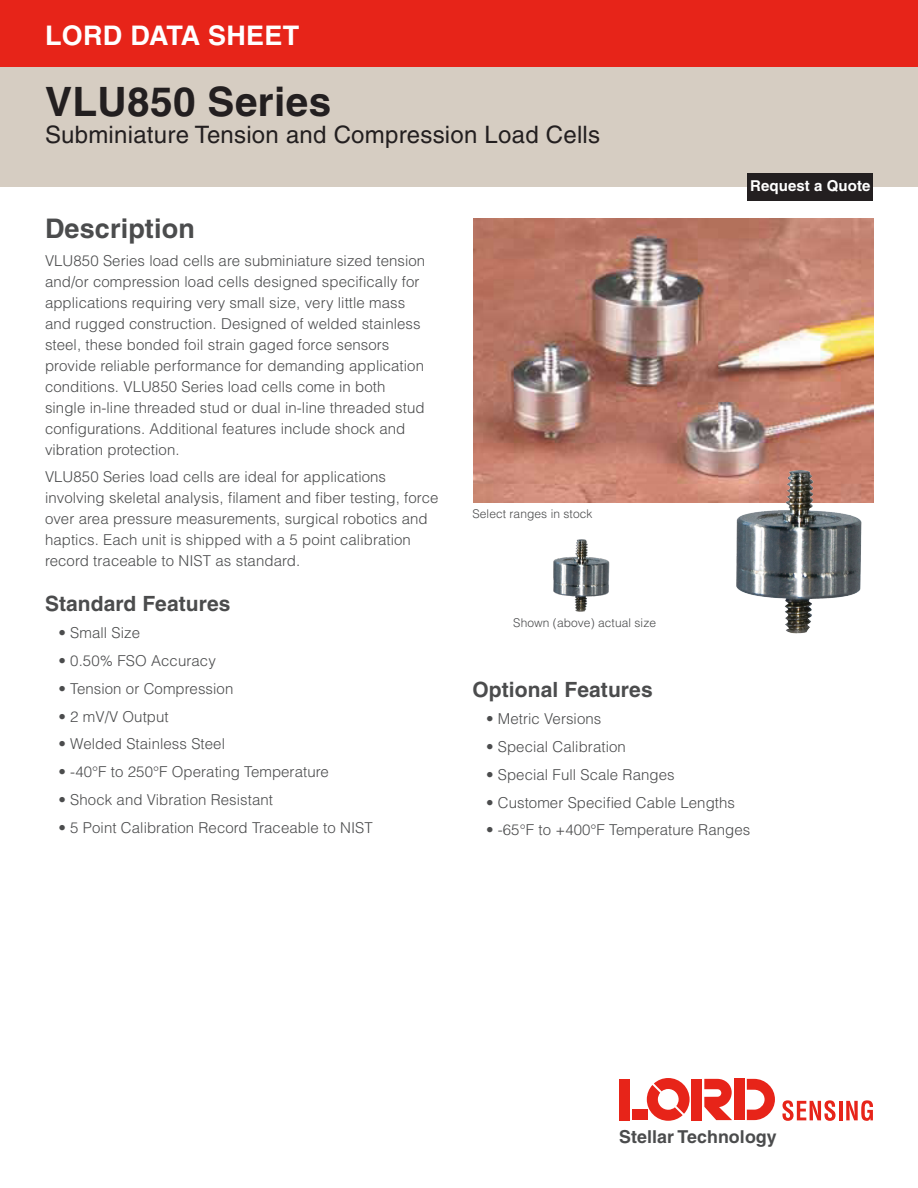
<style>
.page{position:relative;width:918px;height:1188px;background:#fff}
.page>*{position:absolute;margin:0;border:0;box-sizing:border-box;transform-origin:0 0}
.Headline{font:700 40.5px "Helvetica";letter-spacing:.01em;color:#231f20}
.t1{font:700 27px "Helvetica";letter-spacing:.01em;color:#fff}
.Paragraph_Headling{font:700 27px "Helvetica";letter-spacing:.005em;color:#4b4c4d}
.SubHeadline_-_2_line{font:24px "Helvetica";letter-spacing:.01em;color:#231f20}
.Paragraph_Subheading{font:700 21px "Helvetica";letter-spacing:.005em;color:#4b4c4d}
.t2{font:700 17.85px "Helvetica";letter-spacing:.005em;color:#4b4c4d}
.Body_Text{font:300 15px/21px "Helvetica";letter-spacing:.005em;color:#4b4c4d}
.Bullets{font:300 15px "Helvetica";letter-spacing:.005em;color:#4b4c4d}
.t3{font:700 15px "Helvetica";letter-spacing:.005em;color:#fff}
.t4{font:300 12px "Helvetica";letter-spacing:.005em;color:#4b4c4d}
</style>
<div class="page">
<img style="left:553px;top:539px;width:57px;height:73px">
<img style="left:473px;top:218px;width:400px;height:284px">
<img style="left:720px;top:454px;width:154px;height:180px">
<div style="left:0;top:0;width:918px;height:68px;background:#e72419"></div>
<div style="left:0;top:68px;width:918px;height:119px;background:#d6cdc2"></div>
<svg style="left:782px;top:1100px;width:54px;height:21px"></svg>
<hr style="left:839px;top:1101px;width:3px;height:19px;background:#e72419">
<svg style="left:846px;top:1100px;width:27px;height:21px"></svg>
<svg style="left:647px;top:1078px;width:43px;height:43px"></svg>
<div style="left:619px;top:1079px;width:11px;height:41px;background:#e72419"></div>
<div style="left:691px;top:1079px;width:11px;height:41px;background:#e72419"></div>
<div style="left:734px;top:1079px;width:11px;height:41px;background:#e72419"></div>
<svg style="left:704px;top:1079px;width:28px;height:41px"></svg>
<div style="left:632px;top:1110px;width:15px;height:10px;background:#e72419"></div>
<svg style="left:747px;top:1079px;width:28px;height:41px"></svg>
<div style="left:748px;top:173px;width:125px;height:28px;background:#231f20"></div>
<h2 class="t1" style="left:45px;top:19px;width:256px">LORD DATA SHEET</h2>
<p class="Headline" style="left:45px;top:77px;width:288px">VLU850 Series</p>
<p class="SubHeadline_-_2_line" style="left:45px;top:120px;width:557px">Subminiature Tension and Compression Load Cells</p>
<p class="t3" style="left:750px;top:176px;width:122px">Request a Quote</p>
<p class="Paragraph_Headling" style="left:45px;top:212px;width:151px">Description</p>
<p class="Body_Text" style="left:45px;top:249px;width:382px">VLU850 Series load cells are subminiature sized tension and/or compression load cells designed specifically for applications requiring very small size, very little mass and rugged construction. Designed of welded stainless steel, these bonded foil strain gaged force sensors provide reliable performance for demanding application conditions. VLU850 Series load cells come in both single in-line threaded stud or dual in-line threaded stud configurations. Additional features include shock and vibration protection.</p>
<p class="Body_Text" style="left:45px;top:466px;width:395px">VLU850 Series load cells are ideal for applications involving skeletal analysis, filament and fiber testing, force over area pressure measurements, surgical robotics and haptics. Each unit is shipped with a 5 point calibration record traceable to NIST as standard.</p>
<p class="Paragraph_Subheading" style="left:45px;top:590px;width:187px">Standard Features</p>
<p class="Bullets" style="left:58px;top:624px;width:83px">• Small Size</p>
<p class="Bullets" style="left:58px;top:651px;width:159px">• 0.50% FSO Accuracy</p>
<p class="Bullets" style="left:58px;top:679px;width:176px">• Tension or Compression</p>
<p class="Bullets" style="left:58px;top:707px;width:112px">• 2 mV/V Output</p>
<p class="Bullets" style="left:58px;top:735px;width:168px">• Welded Stainless Steel</p>
<p class="Bullets" style="left:58px;top:762px;width:272px">• -40°F to 250°F Operating Temperature</p>
<p class="Bullets" style="left:58px;top:790px;width:216px">• Shock and Vibration Resistant</p>
<p class="Bullets" style="left:58px;top:818px;width:316px">• 5 Point Calibration Record Traceable to NIST</p>
<p class="t4" style="left:472px;top:506px;width:121px">Select ranges in stock</p>
<p class="t4" style="left:513px;top:615px;width:144px">Shown (above) actual size</p>
<p class="Paragraph_Subheading" style="left:472px;top:676px;width:182px">Optional Features</p>
<p class="Bullets" style="left:486px;top:710px;width:117px">• Metric Versions</p>
<p class="Bullets" style="left:486px;top:737px;width:141px">• Special Calibration</p>
<p class="Bullets" style="left:486px;top:765px;width:190px">• Special Full Scale Ranges</p>
<p class="Bullets" style="left:486px;top:793px;width:251px">• Customer Specified Cable Lengths</p>
<p class="Bullets" style="left:486px;top:821px;width:266px">• -65°F to +400°F Temperature Ranges</p>
<p class="t2" style="left:619px;top:1126px;width:159px">Stellar Technology</p>
</div>
